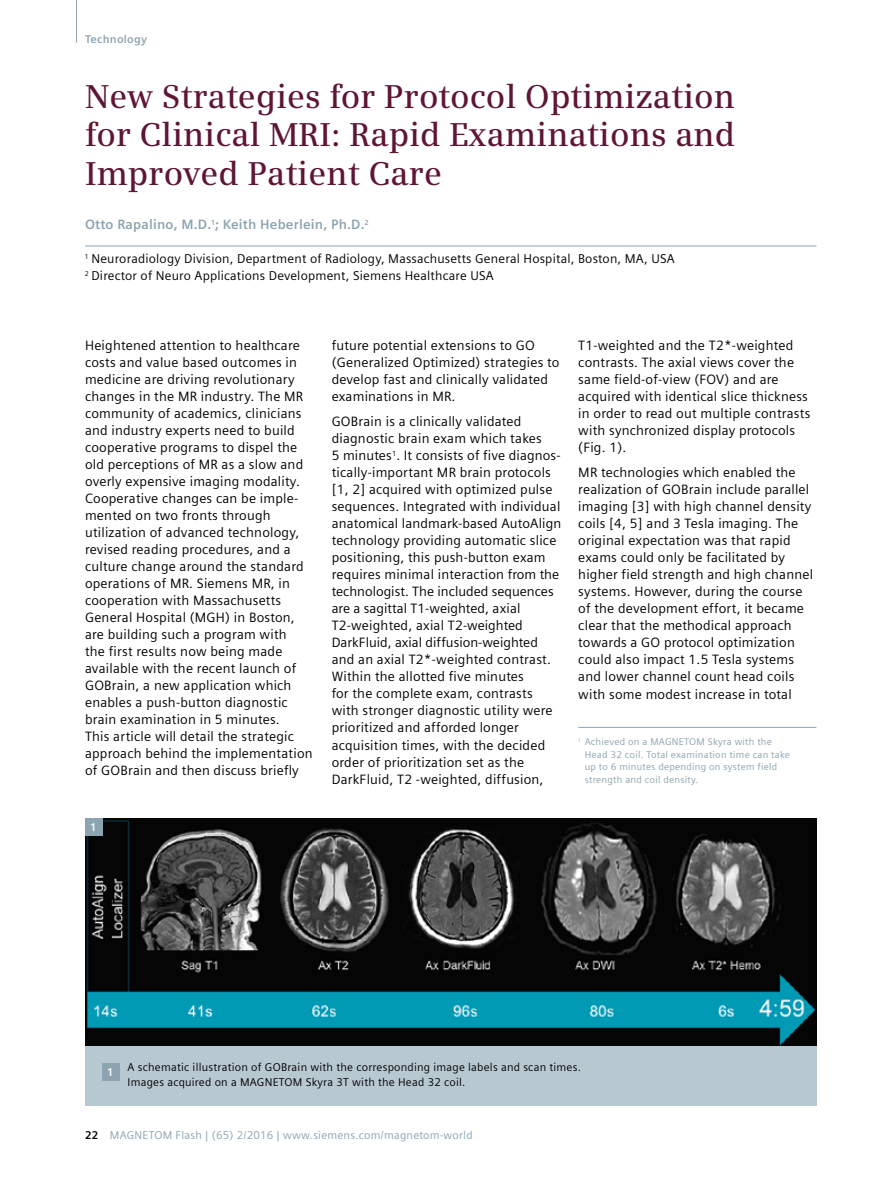
<style>
.page{position:relative;width:893px;height:1191px;background:#fff}
.page>*{position:absolute;margin:0;border:0;box-sizing:border-box;transform-origin:0 0}
.t1{font:600 33px/38.2px "Siemens Serif";letter-spacing:.005em;color:#5e1536;text-align:justify}
.t2{font:13.5px/17px "Siemens Sans";letter-spacing:.015em;color:#000}
.t3{font:700 13.5px "Siemens Sans";letter-spacing:.015em;color:#8ca3b0}
.t4{font:12.75px/16.2px "Siemens Sans";letter-spacing:.015em;color:#000}
.t5{font:11.25px/14.9px "Siemens Sans";letter-spacing:.02em;color:#000}
.t6{font:11.25px "Siemens Sans";letter-spacing:.02em;color:#8ca3b0}
.t7{font:700 11.25px "Siemens Sans";letter-spacing:.02em;color:#8ca3b0}
.t8{font:700 11.25px "Siemens Sans";color:#fff}
.t9{font:9.75px/12.8px "Siemens Sans";letter-spacing:.025em;color:#8ca3b0}
.s1{font-weight:700;color:#000}
</style>
<div class="page">
<hr style="left:85px;top:246px;width:731px;height:1px;background:#8ca3b0">
<img style="left:85px;top:819px;width:731px;height:227px">
<div style="left:85px;top:1046px;width:731px;height:60px;background:#b8c8d1"></div>
<div style="left:102px;top:1063px;width:17px;height:17px;background:#8ca3b0"></div>
<div style="left:85px;top:819px;width:17px;height:17px;background:#8ca3b0"></div>
<hr style="left:578px;top:727px;width:238px;height:1px;background:#8ca3b0">
<hr style="left:76px;top:0;width:1px;height:43px;background:#8ca3b0">
<p class="t7" style="left:85px;top:32px;width:64px">Technology</p>
<h1 class="t1" style="left:85px;top:77px;width:652px">New Strategies for Protocol Optimization for Clinical MRI: Rapid Examinations and Improved Patient Care</h1>
<p class="t3" style="left:85px;top:217px;width:285px">Otto Rapalino, M.D.<sup>1</sup>; Keith Heberlein, Ph.D.<sup>2</sup></p>
<p class="t4" style="left:85px;top:251px;width:591px"><sup>1</sup> Neuroradiology Division, Department of Radiology, Massachusetts General Hospital, Boston, MA, USA<br><sup>2</sup> Director of Neuro Applications Development, Siemens Healthcare USA</p>
<p class="t2" style="left:85px;top:336px;width:229px">Heightened attention to healthcare costs and value based outcomes in medicine are driving revolutionary changes in the MR industry. The MR community of academics, clinicians and industry experts need to build cooperative programs to dispel the old perceptions of MR as a slow and overly expensive imaging modality.<br>Cooperative changes can be imple&shy;mented on two fronts through utilization of advanced technology, revised reading procedures, and a culture change around the standard operations of MR. Siemens MR, in cooperation with Massachusetts General Hospital (MGH) in Boston, are building such a program with<br>the first results now being made available with the recent launch of GOBrain, a new application which enables a push-button diagnostic brain examination in 5 minutes.<br>This article will detail the strategic approach behind the implementation of GOBrain and then discuss briefly</p>
<p class="t2" style="left:332px;top:337px;width:229px">future potential extensions to GO (Generalized Optimized) strategies to develop fast and clinically validated examinations in MR.</p>
<p class="t2" style="left:332px;top:413px;width:231px">GOBrain is a clinically validated diagnostic brain exam which takes<br>5 minutes<sup>1</sup>. It consists of five diagnos&shy;tically-important MR brain protocols [1, 2] acquired with optimized pulse sequences. Integrated with individual anatomical landmark-based AutoAlign technology providing automatic slice positioning, this push-button exam requires minimal interaction from the technologist. The included sequences are a sagittal T1-weighted, axial T2-weighted, axial T2-weighted DarkFluid, axial diffusion-weighted and an axial T2*-weighted contrast.<br>Within the allotted five minutes<br>for the complete exam, contrasts with stronger diagnostic utility were prioritized and afforded longer acquisition times, with the decided order of prioritization set as the DarkFluid, T2 -weighted, diffusion,</p>
<p class="t8" style="left:90px;top:821px;width:8px">1</p>
<p class="t2" style="left:578px;top:336px;width:234px">T1-weighted and the T2*-weighted contrasts. The axial views cover the same field-of-view (FOV) and are acquired with identical slice thickness in order to read out multiple contrasts with synchronized display protocols (Fig. 1).</p>
<p class="t2" style="left:578px;top:464px;width:236px">MR technologies which enabled the realization of GOBrain include parallel imaging [3] with high channel density coils [4, 5] and 3 Tesla imaging. The original expectation was that rapid exams could only be facilitated by higher field strength and high channel systems. However, during the course of the development effort, it became clear that the methodical approach towards a GO protocol optimization could also impact 1.5 Tesla systems and lower channel count head coils with some modest increase in total</p>
<p class="t9" style="left:585px;top:735px;width:207px;text-indent:-6px"><sup>1</sup> Achieved on a MAGNETOM Skyra with the Head 32 coil. Total examination time can take up to 6 minutes depending on system field strength and coil density.</p>
<p class="t8" style="left:107px;top:1065px;width:8px">1</p>
<p class="t5" style="left:128px;top:1060px;width:455px">A schematic illustration of GOBrain with the corresponding image labels and scan times.<br>Images acquired on a MAGNETOM Skyra 3T with the Head 32 coil.</p>
<p class="t6" style="left:85px;top:1129px;width:389px"><span class="s1">22</span> MAGNETOM Flash | (65) 2/2016 | www.siemens.com/magnetom-world</p>
</div>
